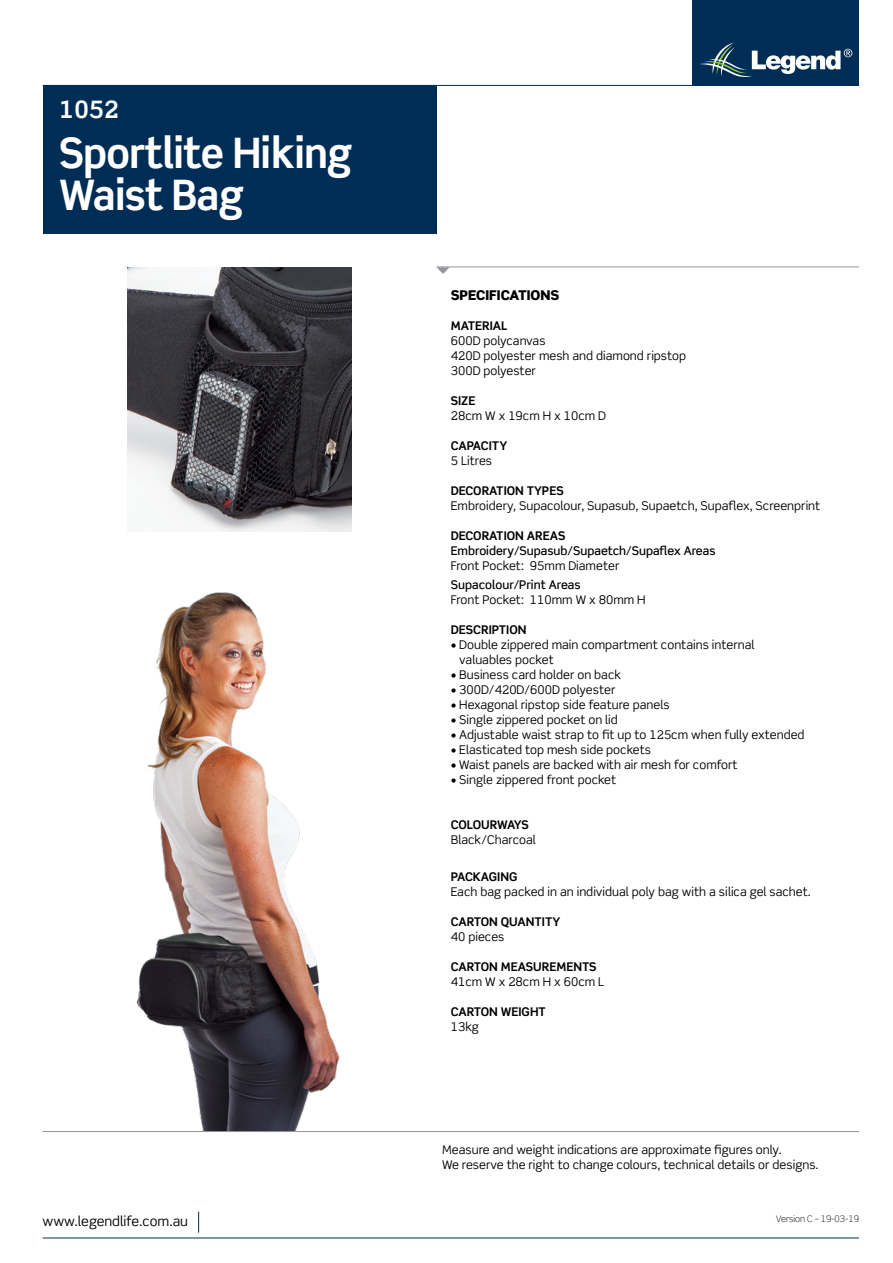
<style>
.page{position:relative;width:893px;height:1263px;background:#fff}
.page>*{position:absolute;margin:0;border:0;box-sizing:border-box;transform-origin:0 0}
.t1{font:700 42px/42px "Scene Std";letter-spacing:-.02em;color:#fff}
.t2{font:700 24px "Scene Std";color:#fff}
.t3{font:13.5px "Scene Std";color:#000}
.t4{font:900 13.5px "Scene Std";color:#000}
.t5{font:12px/15px "Scene Std";color:#000}
.t6{font:700 12px "Scene Std";color:#000}
.t7{font:500 12px "Scene Std";color:#000}
.t8{font:700 12px "Scene Std";letter-spacing:-.02em;color:#000}
.t9{font:300 9px "Scene Std";color:#000}
</style>
<div class="page">
<img style="left:136px;top:592px;width:204px;height:539px">
<div style="left:43px;top:85px;width:393px;height:149px;background:#002d56"></div>
<hr style="left:43px;top:1131px;width:816px;height:1px;background:#939598">
<hr style="left:43px;top:85px;width:816px;height:1px;background:#002d56">
<hr style="left:43px;top:1237px;width:816px;height:1px;background:#002d56">
<svg style="left:198px;top:1212px;width:1px;height:21px"></svg>
<hr style="left:436px;top:267px;width:423px;height:1px;background:#939598">
<svg style="left:436px;top:267px;width:14px;height:7px"></svg>
<div style="left:693px;top:0;width:166px;height:86px;background:#002d56"></div>
<svg style="left:699px;top:43px;width:153px;height:34px"></svg>
<img style="left:128px;top:267px;width:223px;height:264px">
<h2 class="t2" style="left:59px;top:95px;width:62px">1052</h2>
<h1 class="t1" style="left:59px;top:132px;width:295px">Sportlite Hiking<br>Waist Bag</h1>
<p class="t4" style="left:451px;top:286px;width:110px">SPECIFICATIONS</p>
<p class="t6" style="left:451px;top:318px;width:58px">MATERIAL</p>
<p class="t5" style="left:451px;top:333px;width:237px">600D polycanvas<br>420D polyester mesh and diamond ripstop<br>300D polyester</p>
<p class="t6" style="left:451px;top:393px;width:26px">SIZE</p>
<p class="t5" style="left:451px;top:408px;width:157px">28cm W x 19cm H x 10cm D</p>
<p class="t6" style="left:451px;top:438px;width:58px">CAPACITY</p>
<p class="t5" style="left:451px;top:453px;width:43px">5 Litres</p>
<p class="t6" style="left:451px;top:483px;width:114px">DECORATION TYPES</p>
<p class="t5" style="left:451px;top:498px;width:371px">Embroidery, Supacolour, Supasub, Supaetch, Supaflex, Screenprint</p>
<p class="t6" style="left:451px;top:528px;width:116px">DECORATION AREAS</p>
<p class="t7" style="left:451px;top:543px;width:266px">Embroidery/Supasub/Supaetch/Supaflex Areas</p>
<p class="t5" style="left:451px;top:558px;width:170px">Front Pocket: 95mm Diameter</p>
<p class="t7" style="left:451px;top:577px;width:131px">Supacolour/Print Areas</p>
<p class="t5" style="left:451px;top:592px;width:196px">Front Pocket: 110mm W x 80mm H</p>
<p class="t6" style="left:451px;top:622px;width:77px">DESCRIPTION</p>
<p class="t5" style="left:459px;top:637px;width:297px;text-indent:-9px">• Double zippered main compartment contains internal valuables pocket</p>
<p class="t5" style="left:451px;top:667px;width:172px">• Business card holder on back</p>
<p class="t5" style="left:451px;top:682px;width:166px">• 300D/420D/600D polyester</p>
<p class="t5" style="left:451px;top:697px;width:220px">• Hexagonal ripstop side feature panels</p>
<p class="t5" style="left:451px;top:712px;width:169px">• Single zippered pocket on lid</p>
<p class="t5" style="left:451px;top:727px;width:355px">• Adjustable waist strap to fit up to 125cm when fully extended</p>
<p class="t5" style="left:451px;top:742px;width:202px">• Elasticated top mesh side pockets</p>
<p class="t5" style="left:451px;top:757px;width:288px">• Waist panels are backed with air mesh for comfort</p>
<p class="t5" style="left:451px;top:772px;width:167px">• Single zippered front pocket</p>
<p class="t8" style="left:451px;top:817px;width:79px">COLOURWAYS</p>
<p class="t5" style="left:451px;top:832px;width:87px">Black/Charcoal</p>
<p class="t6" style="left:451px;top:869px;width:68px">PACKAGING</p>
<p class="t5" style="left:451px;top:884px;width:362px">Each bag packed in an individual poly bag with a silica gel sachet.</p>
<p class="t6" style="left:451px;top:914px;width:111px">CARTON QUANTITY</p>
<p class="t5" style="left:451px;top:929px;width:55px">40 pieces</p>
<p class="t6" style="left:451px;top:959px;width:147px">CARTON MEASUREMENTS</p>
<p class="t5" style="left:451px;top:974px;width:155px">41cm W x 28cm H x 60cm L</p>
<p class="t6" style="left:451px;top:1004px;width:97px">CARTON WEIGHT</p>
<p class="t5" style="left:451px;top:1019px;width:30px">13kg</p>
<p class="t5" style="left:442px;top:1142px;width:378px">Measure and weight indications are approximate figures only.<br>We reserve the right to change colours, technical details or designs.</p>
<p class="t3" style="left:43px;top:1213px;width:147px">www.legendlife.com.au</p>
<p class="t9" style="left:776px;top:1213px;width:84px">Version C – 19-03-19</p>
</div>
